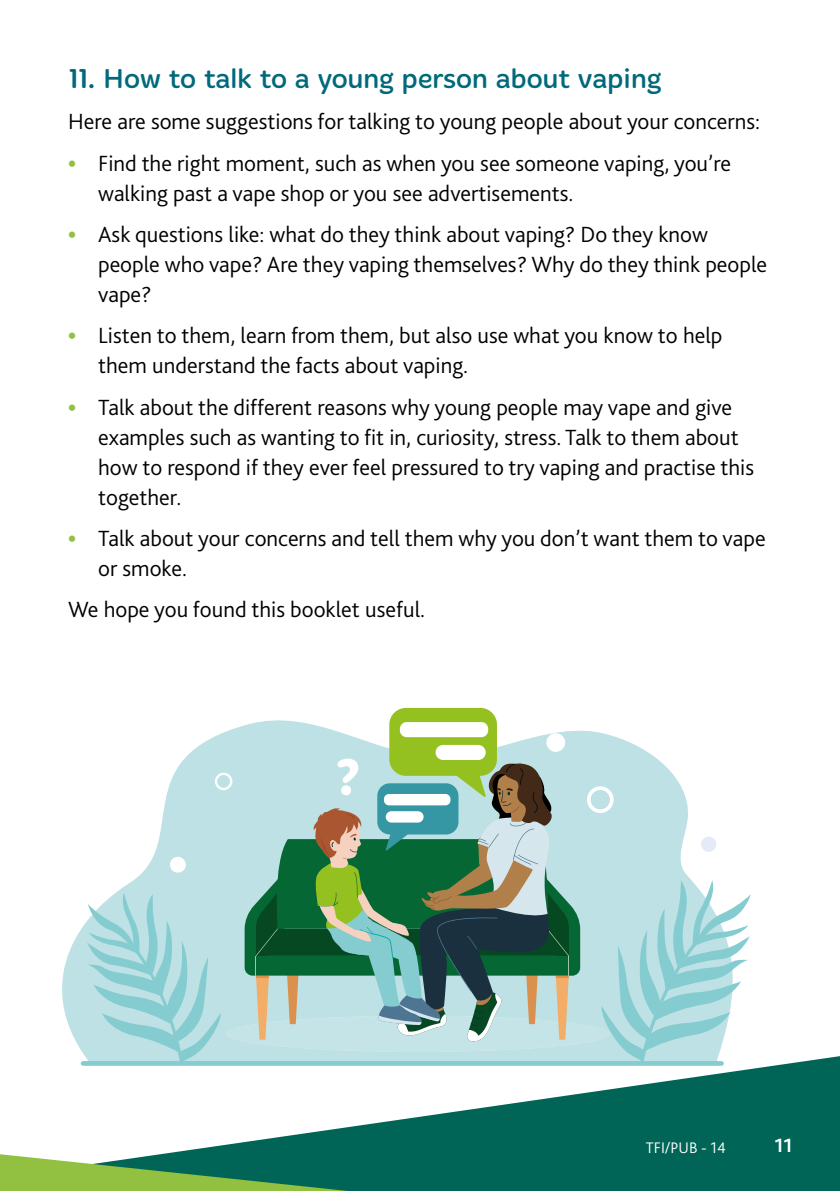
<style>
.page{position:relative;width:840px;height:1191px;background:#fff}
.page>*{position:absolute;margin:0;border:0;box-sizing:border-box;transform-origin:0 0}
.t1{font:300 28px "Merge Pro";color:#00697b}
.t2{font:300 23px/30px "Bliss 2";color:#000}
.t3{font:700 20px "Bliss 2";color:#fff}
.t4{font:300 16px "Bliss 2";color:#fff}
.s1{font-weight:800;color:#92c040}
</style>
<div class="page">
<svg style="left:575px;top:1056px;width:264px;height:135px;fill:#006556"></svg>
<svg style="left:0;top:1063px;width:575px;height:128px"></svg>
<svg style="left:62px;top:707px;width:682px;height:356px"></svg>
<hr style="left:81px;top:1061px;width:642px;height:4px;background:#85ccd1;border-radius:3px">
<svg style="left:599px;top:880px;width:151px;height:181px"></svg>
<svg style="left:87px;top:892px;width:135px;height:169px"></svg>
<svg style="left:586px;top:786px;width:27px;height:27px"></svg>
<svg style="left:215px;top:772px;width:17px;height:18px"></svg>
<svg style="left:181px;top:721px;width:13px;height:14px"></svg>
<div style="left:160px;top:733px;width:19px;height:19px;background:#fff;border-radius:50%"></div>
<svg style="left:169px;top:856px;width:17px;height:17px"></svg>
<div style="left:700px;top:836px;width:16px;height:16px;background:#e4eaf7;border-radius:50%"></div>
<div style="left:226px;top:1015px;width:383px;height:36px;background:#c5e4e7;border-radius:50%"></div>
<svg style="left:244px;top:708px;width:336px;height:334px"></svg>
<p class="t1" style="left:68px;top:62px;width:594px">11. How to talk to a young person about vaping</p>
<p class="t2" style="left:68px;top:106px;width:693px">Here are some suggestions for talking to young people about your concerns:</p>
<p class="t2" style="left:98px;top:147px;width:634px;text-indent:-30px"><span class="s1">•</span> Find the right moment, such as when you see someone vaping, you’re walking past a vape shop or you see advertisements.</p>
<p class="t2" style="left:98px;top:219px;width:670px;text-indent:-30px"><span class="s1">•</span> Ask questions like: what do they think about vaping? Do they know people who vape? Are they vaping themselves? Why do they think people vape?</p>
<p class="t2" style="left:98px;top:320px;width:625px;text-indent:-30px"><span class="s1">•</span> Listen to them, learn from them, but also use what you know to help them understand the facts about vaping.</p>
<p class="t2" style="left:98px;top:391px;width:657px;text-indent:-30px"><span class="s1">•</span> Talk about the different reasons why young people may vape and give examples such as wanting to fit in, curiosity, stress. Talk to them about how to respond if they ever feel pressured to try vaping and practise this together.</p>
<p class="t2" style="left:98px;top:523px;width:668px;text-indent:-30px"><span class="s1">•</span> Talk about your concerns and tell them why you don’t want them to vape or smoke.</p>
<p class="t2" style="left:68px;top:594px;width:358px">We hope you found this booklet useful.</p>
<p class="t4" style="left:645px;top:1137px;width:81px">TFI/PUB - 14</p>
<p class="t3" style="left:774px;top:1132px;width:19px">11</p>
</div>
